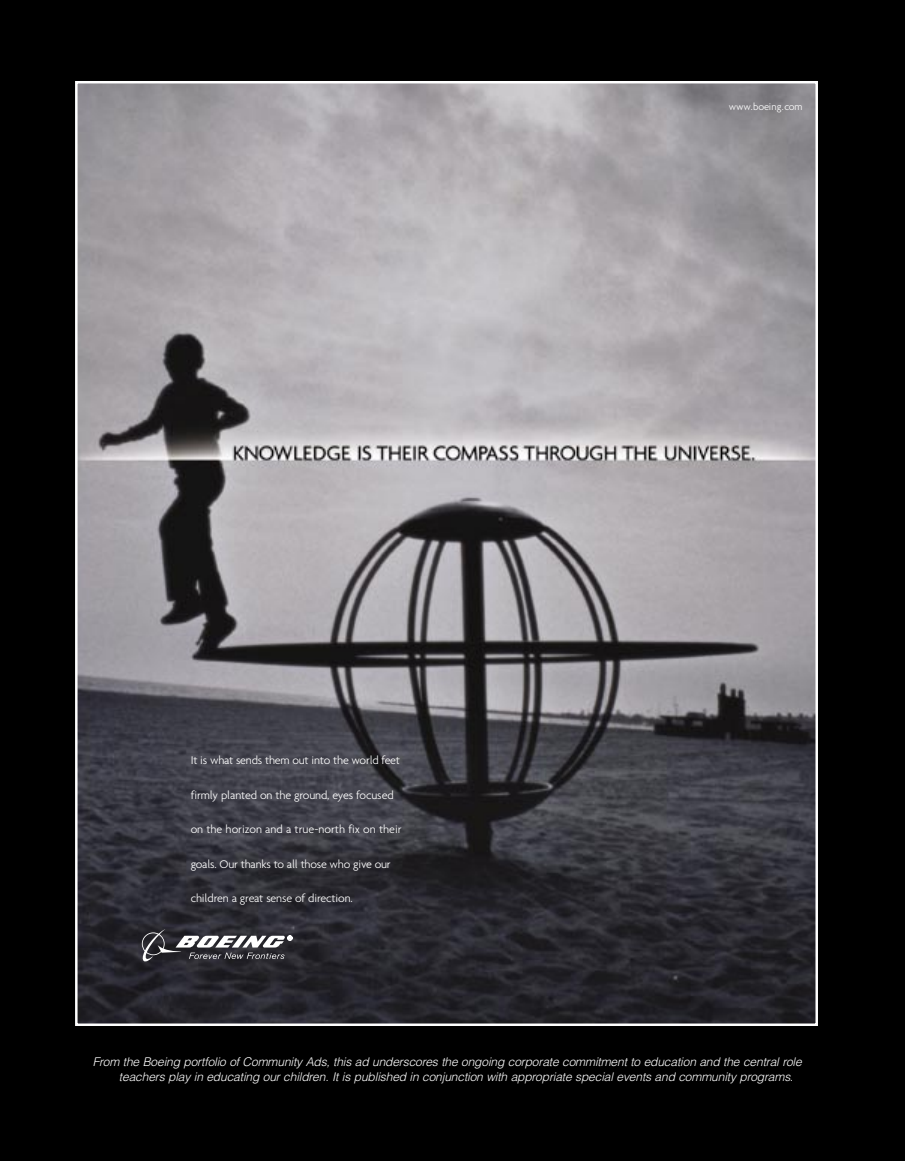
<style>
.page{position:relative;width:905px;height:1161px;background:#fff}
.page>*{position:absolute;margin:0;border:0;box-sizing:border-box;transform-origin:0 0}
.t1{font:italic 300 12px/15px "Helvetica";letter-spacing:-.01em;color:#fff}
.t2{font:300 12px "Agenda";letter-spacing:-.01em;color:#fff}
.t3{font:300 10.5px "Agenda";letter-spacing:-.01em;color:#fff}
</style>
<div class="page">
<div style="left:0;top:0;width:904px;height:1161px;background:#000"></div>
<img style="left:78px;top:84px;width:737px;height:939px">
<svg style="left:142px;top:929px;width:150px;height:33px;background:#5c5b60"></svg>
<p class="t2" style="left:191px;top:754px;width:211px">It is what sends them out into the world feet</p>
<p class="t2" style="left:191px;top:788px;width:204px">firmly planted on the ground, eyes focused</p>
<p class="t2" style="left:191px;top:823px;width:212px">on the horizon and a true-north fix on their</p>
<p class="t2" style="left:191px;top:857px;width:201px">goals. Our thanks to all those who give our</p>
<p class="t2" style="left:191px;top:892px;width:164px">children a great sense of direction.</p>
<p class="t3" style="left:728px;top:101px;width:75px">www.boeing.com</p>
<p class="t1" style="left:119px;top:1054px;width:684px;text-indent:-26px">From the Boeing portfolio of Community Ads, this ad underscores the ongoing corporate commitment to education and the central role teachers play in educating our children. It is published in conjunction with appropriate special events and community programs.</p>
</div>
